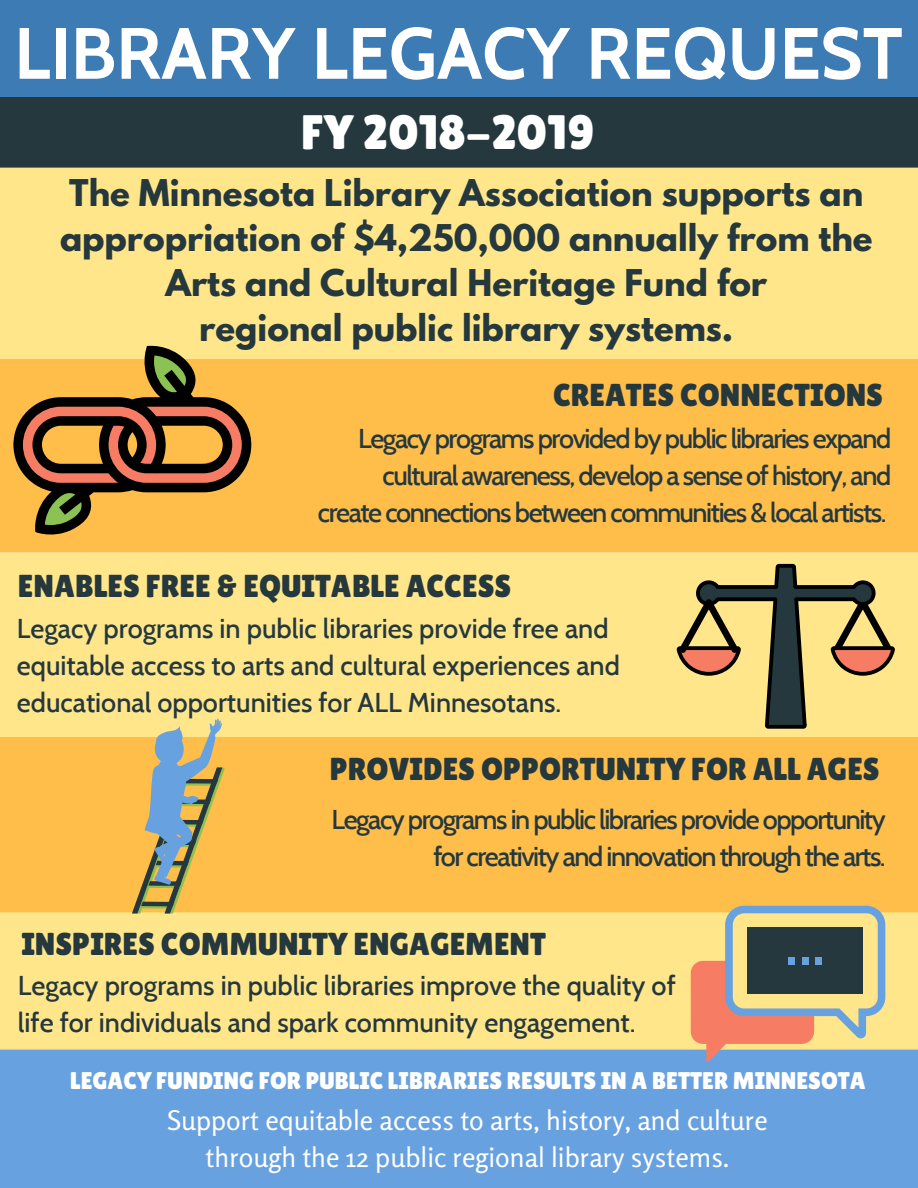
<style>
.page{position:relative;width:918px;height:1188px;background:#fff}
.page>*{position:absolute;margin:0;border:0;box-sizing:border-box;transform-origin:0 0}
.t1{font:700 72.45px "Cabin";color:#fff}
.t2{font:48.3px "Lilita One";color:#fff}
.t3{font:700 32.7px/45px "League Spartan";color:#25383d;text-align:center}
.t4{font:31.65px "Lilita One";color:#25383d}
.t5{font:31.65px "Lilita One";color:#222}
.t6{font:500 27.15px/37.2px "Cabin";color:#25383d}
.t7{font:500 27.15px/37.2px "Cabin";letter-spacing:-.055em;color:#25383d;text-align:right}
.t8{font:27.15px/37.2px "Rosario";color:#fff;text-align:center}
.t9{font:24.15px "Lilita One";color:#fff}
</style>
<div class="page">
<div style="left:0;top:552px;width:918px;height:185px;background:#ffe68b"></div>
<div style="left:0;top:168px;width:918px;height:191px;background:#ffe68b"></div>
<div style="left:278px;top:359px;width:640px;height:193px;background:#ffbd4a"></div>
<div style="left:0;top:737px;width:918px;height:177px;background:#ffbd4a"></div>
<div style="left:0;top:1048px;width:918px;height:140px;background:#68a1e0"></div>
<div style="left:0;top:0;width:918px;height:109px;background:#3c7bb3"></div>
<div style="left:0;top:97px;width:918px;height:71px;background:#25383d"></div>
<div style="left:0;top:912px;width:918px;height:138px;background:#ffe68b"></div>
<svg style="left:0;top:300px;width:278px;height:310px"></svg>
<svg style="left:132px;top:719px;width:93px;height:195px"></svg>
<svg style="left:691px;top:906px;width:194px;height:156px"></svg>
<div style="left:747px;top:928px;width:116px;height:66px;background:#25383d"></div>
<div style="left:788px;top:957px;width:7px;height:8px;background:#68a1e0"></div>
<div style="left:802px;top:957px;width:7px;height:8px;background:#68a1e0"></div>
<div style="left:816px;top:957px;width:6px;height:8px;background:#68a1e0"></div>
<svg style="left:677px;top:564px;width:218px;height:165px"></svg>
<h1 class="t1" style="left:14px;top:9px;width:890px">LIBRARY LEGACY REQUEST</h1>
<h2 class="t2" style="left:301px;top:104px;width:295px">FY 2018-2019</h2>
<p class="t3" style="left:60px;top:174px;width:814px">The Minnesota Library Association supports an appropriation of $4,250,000 annually from the Arts and Cultural Heritage Fund for<br>regional public library systems.</p>
<p class="t4" style="left:553px;top:377px;width:332px">CREATES CONNECTIONS</p>
<p class="t7" style="left:318px;top:419px;width:575px">Legacy programs provided by public libraries expand cultural awareness, develop a sense of history, and create connections between communities &amp; local artists.</p>
<p class="t4" style="left:18px;top:568px;width:495px">ENABLES FREE &amp; EQUITABLE ACCESS</p>
<p class="t6" style="left:17px;top:610px;width:605px">Legacy programs in public libraries provide free and equitable access to arts and cultural experiences and educational opportunities for ALL Minnesotans.</p>
<p class="t4" style="left:330px;top:750px;width:551px">PROVIDES OPPORTUNITY FOR ALL AGES</p>
<p class="t7" style="left:332px;top:801px;width:556px">Legacy programs in public libraries provide opportunity for creativity and innovation through the arts.</p>
<p class="t4" style="left:21px;top:926px;width:526px">INSPIRES COMMUNITY ENGAGEMENT</p>
<p class="t6" style="left:18px;top:966px;width:659px">Legacy programs in public libraries improve the quality of life for individuals and spark community engagement.</p>
<p class="t5" style="left:174px;top:969px;width:371px">COMMUNITY ENGAGMENT</p>
<p class="t9" style="left:70px;top:1067px;width:797px">LEGACY FUNDING FOR PUBLIC LIBRARIES RESULTS IN A BETTER MINNESOTA</p>
<p class="t8" style="left:167px;top:1101px;width:602px">Support equitable access to arts, history, and culture through the 12 public regional library systems.</p>
</div>
